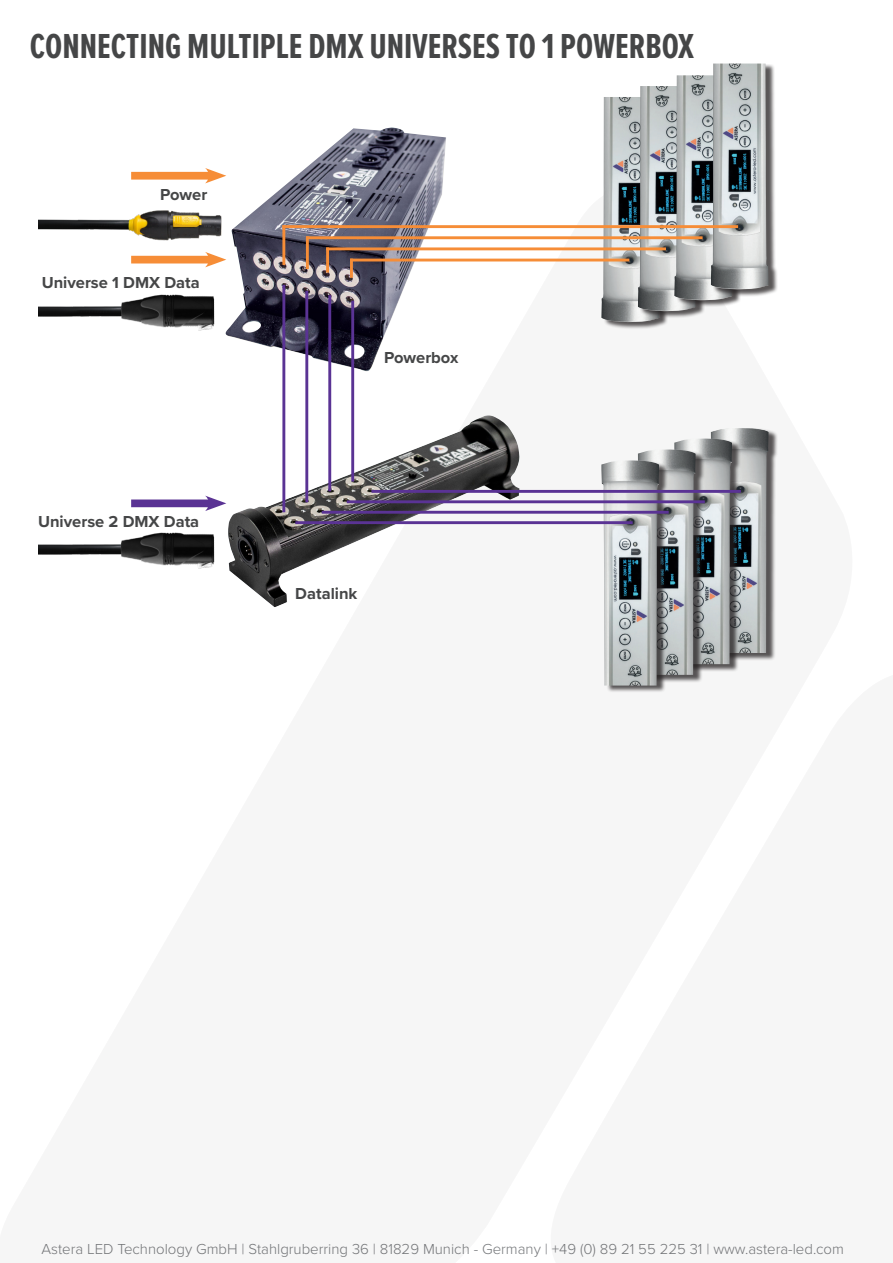
<style>
.page{position:relative;width:893px;height:1263px;background:#fff}
.page>*{position:absolute;margin:0;border:0;box-sizing:border-box;transform-origin:0 0}
.t1{font:700 36px "Proxima Nova Ex Cn";color:#454647}
.t2{font:700 16.5px "Proxima Nova";color:#454647}
.t3{font:300 15px "Proxima Nova";color:#76787b}
</style>
<div class="page">
<img style="left:225px;top:127px;width:221px;height:244px">
<img style="left:228px;top:415px;width:292px;height:192px">
<div style="left:603px;top:97px;width:66px;height:232px;background:#231f20;opacity:.75"></div>
<img style="left:601px;top:97px;width:58px;height:225px">
<div style="left:640px;top:86px;width:65px;height:232px;background:#231f20;opacity:.75"></div>
<img style="left:638px;top:86px;width:58px;height:225px">
<div style="left:676px;top:75px;width:66px;height:233px;background:#231f20;opacity:.75"></div>
<img style="left:674px;top:75px;width:58px;height:225px">
<div style="left:713px;top:64px;width:65px;height:233px;background:#231f20;opacity:.75"></div>
<img style="left:711px;top:64px;width:57px;height:225px">
<div style="left:713px;top:428px;width:65px;height:233px;background:#231f20;opacity:.75"></div>
<img style="left:711px;top:428px;width:58px;height:225px">
<div style="left:676px;top:439px;width:65px;height:232px;background:#231f20;opacity:.75"></div>
<img style="left:674px;top:438px;width:58px;height:226px">
<div style="left:640px;top:449px;width:65px;height:233px;background:#231f20;opacity:.75"></div>
<img style="left:638px;top:449px;width:58px;height:226px">
<div style="left:603px;top:460px;width:65px;height:233px;background:#231f20;opacity:.75"></div>
<img style="left:601px;top:460px;width:58px;height:225px">
<hr style="left:350px;top:259px;width:279px;height:2px;background:#f68d37">
<hr style="left:350px;top:259px;width:3px;height:19px;background:#f68d37">
<hr style="left:326px;top:247px;width:340px;height:3px;background:#f68d37">
<hr style="left:326px;top:247px;width:3px;height:26px;background:#f68d37">
<hr style="left:306px;top:236px;width:397px;height:3px;background:#f68d37">
<hr style="left:306px;top:236px;width:3px;height:33px;background:#f68d37">
<hr style="left:282px;top:225px;width:456px;height:3px;background:#f68d37">
<hr style="left:282px;top:225px;width:3px;height:40px;background:#f68d37">
<hr style="left:282px;top:285px;width:3px;height:227px;background:#5a3394">
<hr style="left:305px;top:291px;width:3px;height:211px;background:#5a3394">
<hr style="left:328px;top:295px;width:3px;height:196px;background:#5a3394">
<hr style="left:351px;top:301px;width:3px;height:180px;background:#5a3394">
<hr style="left:295px;top:521px;width:338px;height:3px;background:#5a3394">
<hr style="left:322px;top:511px;width:347px;height:3px;background:#5a3394">
<hr style="left:347px;top:500px;width:358px;height:3px;background:#5a3394">
<hr style="left:371px;top:490px;width:370px;height:3px;background:#5a3394">
<img style="left:38px;top:532px;width:177px;height:37px">
<div style="left:131px;top:499px;width:83px;height:8px;background:#5a3394"></div>
<svg style="left:205px;top:496px;width:21px;height:15px"></svg>
<img style="left:39px;top:205px;width:187px;height:40px">
<img style="left:39px;top:291px;width:187px;height:41px">
<div style="left:131px;top:256px;width:83px;height:7px;background:#f68d37"></div>
<svg style="left:205px;top:252px;width:21px;height:15px"></svg>
<div style="left:131px;top:172px;width:83px;height:8px;background:#f68d37"></div>
<svg style="left:205px;top:168px;width:21px;height:15px"></svg>
<h1 class="t1" style="left:30px;top:20px;width:666px">CONNECTING MULTIPLE DMX UNIVERSES TO 1 POWERBOX</h1>
<p class="t2" style="left:160px;top:182px;width:49px">Power</p>
<p class="t2" style="left:42px;top:270px;width:160px">Universe 1 DMX Data</p>
<p class="t2" style="left:38px;top:510px;width:163px">Universe 2 DMX Data</p>
<p class="t2" style="left:384px;top:345px;width:76px">Powerbox</p>
<p class="t2" style="left:295px;top:581px;width:64px">Datalink</p>
<p class="t3" style="left:41px;top:1237px;width:804px">Astera LED Technology GmbH | Stahlgruberring 36 | 81829 Munich - Germany | +49 (0) 89 21 55 225 31 | www.astera-led.com</p>
</div>
